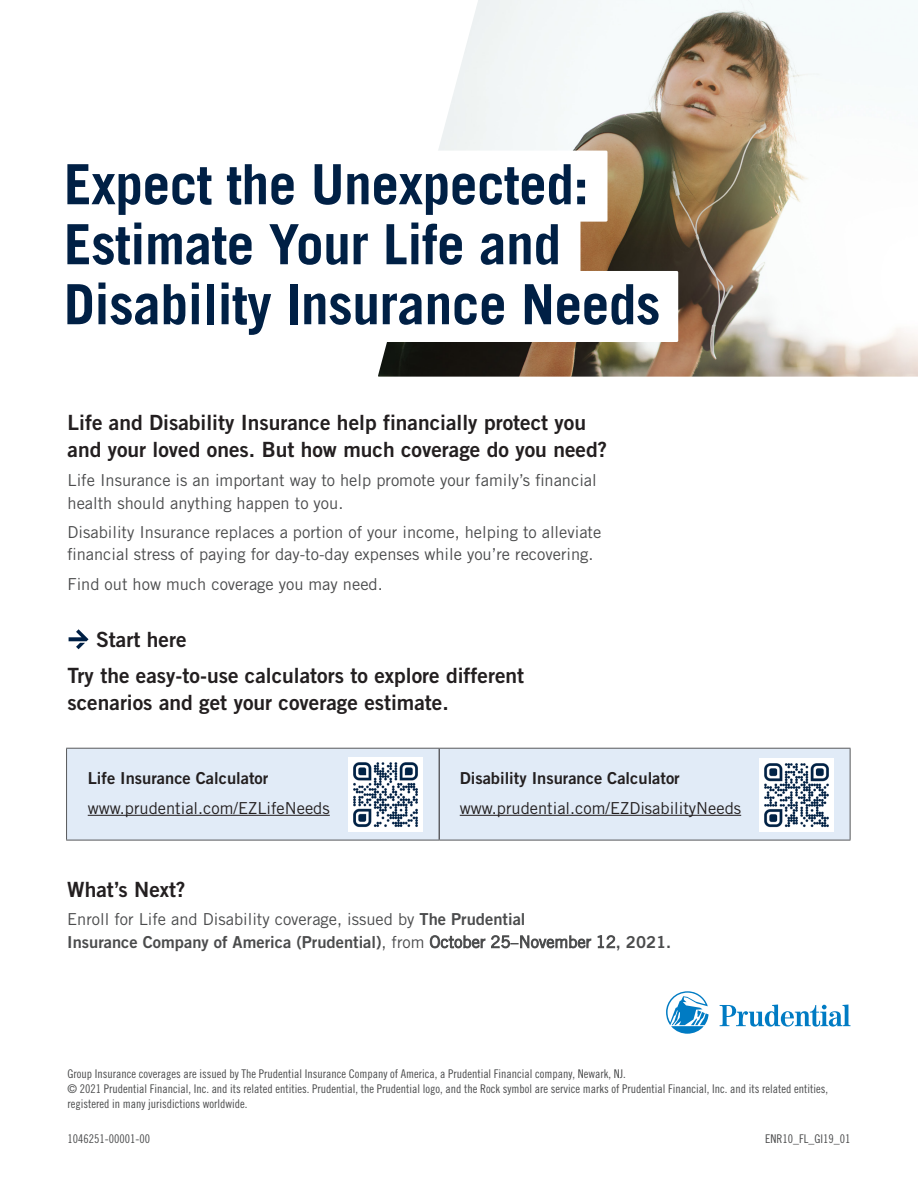
<style>
.page{position:relative;width:918px;height:1188px;background:#fff}
.page>*{position:absolute;margin:0;border:0;box-sizing:border-box;transform-origin:0 0}
.t1{font:700 55.5px/60px "Trade Gothic LT Std";letter-spacing:-.01em;color:#002045}
.Disclosure{font:21px/27px "Trade Gothic LT Std Bd 2";color:#231f20}
.t2{font:16.5px/22.5px "Trade Gothic LT Std";color:#4b4c4d}
.Disclosure-2{font:16.5px/22.5px "Trade Gothic LT Std Bd 2";color:#4b4c4d}
.Sidebar{font:16.5px "Trade Gothic LT Std";color:#231f20}
.H3-QR_Code{font:16.5px "Trade Gothic LT Std Bd 2";color:#231f20}
.Disclosure-3{font:12px/15px "Trade Gothic LT Std Cn 18";color:#4b4c4d}
.s1{font-family:"Trade Gothic LT Std"}
.s2{font-family:"Prudential Modern";font-weight:500}
</style>
<div class="page">
<div style="left:67px;top:749px;width:783px;height:91px;background:#e1ebf7"></div>
<hr style="left:439px;top:749px;width:1px;height:91px;background:#231f20">
<hr style="left:66px;top:748px;width:373px;height:1px;background:#57585a">
<hr style="left:66px;top:749px;width:1px;height:91px;background:#57585a">
<hr style="left:439px;top:748px;width:412px;height:1px;background:#57585a">
<hr style="left:850px;top:749px;width:1px;height:91px;background:#57585a">
<hr style="left:66px;top:840px;width:373px;height:1px;background:#57585a">
<hr style="left:439px;top:840px;width:412px;height:1px;background:#57585a">
<img style="left:760px;top:758px;width:73px;height:74px">
<hr style="left:88px;top:815px;width:242px;height:1px;background:#231f20">
<hr style="left:460px;top:815px;width:281px;height:1px;background:#231f20">
<img style="left:348px;top:758px;width:74px;height:74px">
<svg style="left:666px;top:991px;width:184px;height:43px"></svg>
<svg style="left:69px;top:629px;width:20px;height:20px"></svg>
<img style="left:378px;top:0;width:540px;height:377px">
<div style="left:46px;top:271px;width:632px;height:71px;background:#fff;border-radius:2px"></div>
<div style="left:46px;top:151px;width:562px;height:71px;background:#fff;border-radius:2px"></div>
<div style="left:46px;top:213px;width:534px;height:71px;background:#fff;border-radius:2px"></div>
<h1 class="t1" style="left:64px;top:154px;width:598px">Expect the Unexpected:<br>Estimate Your Life and<br>Disability Insurance Needs</h1>
<h2 class="Disclosure" style="left:68px;top:409px;width:541px">Life and Disability Insurance help financially protect you and your loved ones. But how much coverage do you need?</h2>
<h2 class="t2" style="left:68px;top:469px;width:531px">Life Insurance is an important way to help promote your family’s financial health should anything happen to you.</h2>
<h2 class="t2" style="left:68px;top:521px;width:535px">Disability Insurance replaces a portion of your income, helping to alleviate financial stress of paying for day-to-day expenses while you’re recovering.</h2>
<h2 class="t2" style="left:68px;top:572px;width:317px">Find out how much coverage you may need.</h2>
<h2 class="Disclosure" style="left:68px;top:621px;width:458px;line-height:36.3px;text-indent:29px">Start here<br>Try the easy-to-use calculators to explore different</h2>
<h2 class="Disclosure" style="left:68px;top:689px;width:383px">scenarios and get your coverage estimate.</h2>
<h3 class="H3-QR_Code" style="left:88px;top:768px;width:182px">Life Insurance Calculator</h3>
<p class="Sidebar" style="left:88px;top:798px;width:244px">www.prudential.com/EZLifeNeeds</p>
<h3 class="H3-QR_Code" style="left:460px;top:768px;width:221px">Disability Insurance Calculator</h3>
<p class="Sidebar" style="left:460px;top:798px;width:283px">www.prudential.com/EZDisabilityNeeds</p>
<p class="Disclosure" style="left:67px;top:876px;width:120px">What’s Next?</p>
<p class="Disclosure-2" style="left:67px;top:908px;width:606px"><span class="s1">Enroll for Life and Disability coverage, issued by</span> The Prudential<br>Insurance Company of America (Prudential)<span class="s1">, from</span> <span class="s2">October 25</span>–<span class="s2">November 12</span>, 2021.</p>
<p class="Disclosure-3" style="left:68px;top:1066px;width:762px">Group Insurance coverages are issued by The Prudential Insurance Company of America, a Prudential Financial company, Newark, NJ.<br>© 2021 Prudential Financial, Inc. and its related entities. Prudential, the Prudential logo, and the Rock symbol are service marks of Prudential Financial, Inc. and its related entities, registered in many jurisdictions worldwide.</p>
<p class="Disclosure-3" style="left:68px;top:1131px;width:84px">1046251-00001-00</p>
<p class="Disclosure-3" style="left:765px;top:1131px;width:87px">ENR10_FL_GI19_01</p>
</div>
